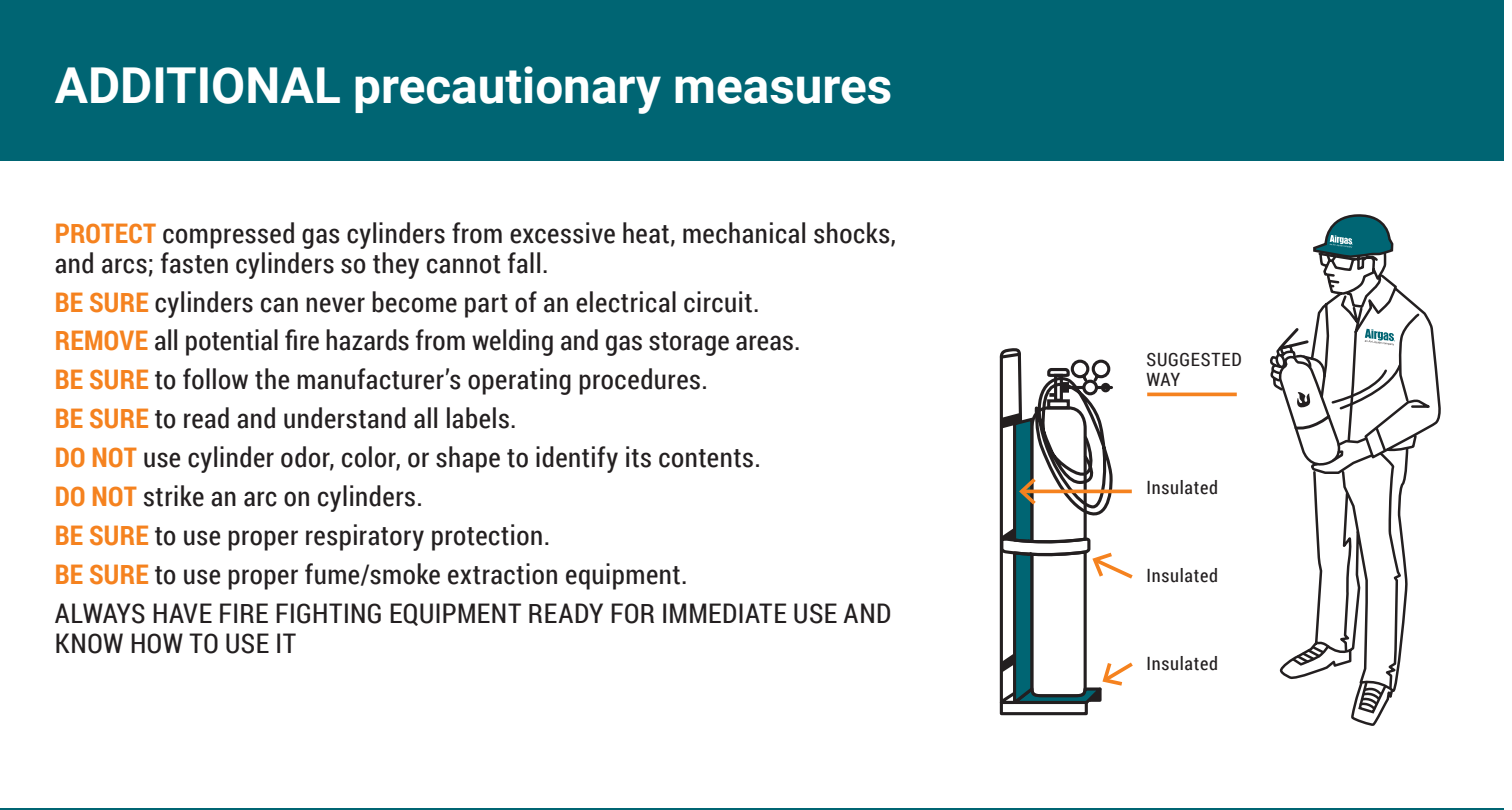
<style>
.page{position:relative;width:1512px;height:810px;background:#fff}
.page>*{position:absolute;margin:0;border:0;box-sizing:border-box;transform-origin:0 0}
.t1{font:700 49.5px "Roboto";color:#fff}
.t2{font:27px/39px "Roboto Condensed";letter-spacing:.02em;color:#231f20}
.t3{font:18.3px/20.1px "Roboto Condensed";letter-spacing:.04em;color:#231f20}
.s1{font-weight:700;color:#f5821f}
</style>
<div class="page">
<div style="left:1000px;top:701px;width:88px;height:14px;border:3px solid #231f20"></div>
<svg style="left:999px;top:348px;width:134px;height:361px"></svg>
<hr style="left:1147px;top:393px;width:90px;height:3px;background:#f5821f">
<hr style="left:0;top:808px;width:1503px;height:2px;background:#006573">
<div style="left:0;top:0;width:1503px;height:160px;background:#006573"></div>
<svg style="left:1270px;top:356px;width:138px;height:280px"></svg>
<svg style="left:1273px;top:350px;width:130px;height:375px"></svg>
<svg style="left:1289px;top:643px;width:111px;height:72px"></svg>
<svg style="left:1277px;top:214px;width:164px;height:258px"></svg>
<p class="t1" style="left:55px;top:51px;width:839px">ADDITIONAL precautionary measures</p>
<p class="t2" style="left:55px;top:217px;width:843px;line-height:30px"><span class="s1">PROTECT</span> compressed gas cylinders from excessive heat, mechanical shocks, and arcs; fasten cylinders so they cannot fall.</p>
<p class="t2" style="left:55px;top:281px;width:838px"><span class="s1">BE SURE</span> cylinders can never become part of an electrical circuit.<br><span class="s1">REMOVE</span> all potential fire hazards from welding and gas storage areas.<br><span class="s1">BE SURE</span> to follow the manufacturer’s operating procedures.<br><span class="s1">BE SURE</span> to read and understand all labels.<br><span class="s1">DO NOT</span> use cylinder odor, color, or shape to identify its contents.<br><span class="s1">DO NOT</span> strike an arc on cylinders.<br><span class="s1">BE SURE</span> to use proper respiratory protection.<br><span class="s1">BE SURE</span> to use proper fume/smoke extraction equipment.<br>ALWAYS HAVE FIRE FIGHTING EQUIPMENT READY FOR IMMEDIATE USE AND</p>
<p class="t2" style="left:55px;top:623px;width:243px">KNOW HOW TO USE IT</p>
<p class="t3" style="left:1146px;top:349px;width:97px">SUGGESTED<br>WAY</p>
<p class="t3" style="left:1146px;top:477px;width:73px">Insulated</p>
<p class="t3" style="left:1146px;top:565px;width:73px">Insulated</p>
<p class="t3" style="left:1146px;top:653px;width:73px">Insulated</p>
</div>
